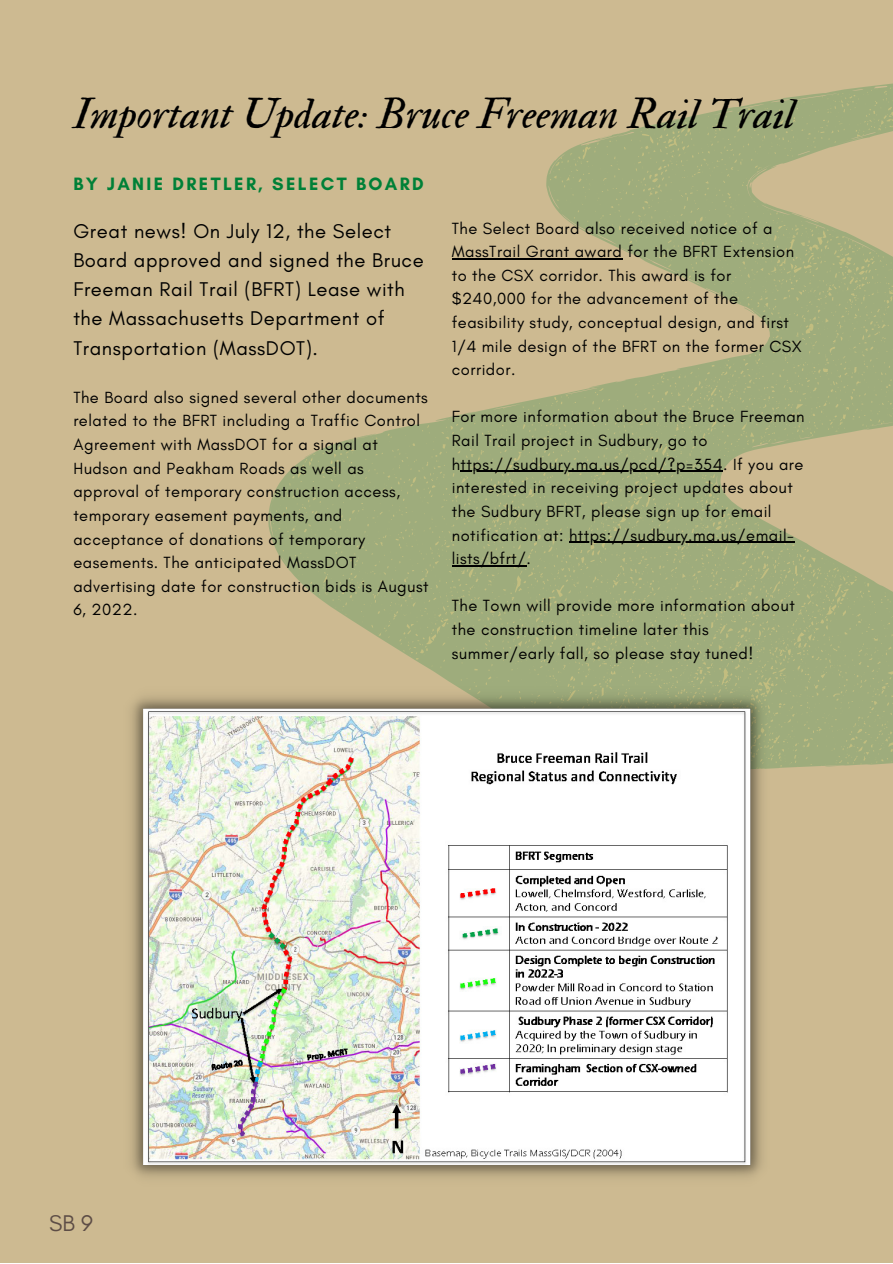
<style>
.page{position:relative;width:893px;height:1264px;background:#fff}
.page>*{position:absolute;margin:0;border:0;box-sizing:border-box;transform-origin:0 0}
.t1{font:42.45px "IM FELL Double Pica Italic";color:#000}
.t2{font:23.1px "Glacial Indifference";color:#5d4d46}
.t3{font:20.25px/29.2px "Glacial Indifference";letter-spacing:.03em;color:#000}
.t4{font:700 18.15px "Glacial Indifference";letter-spacing:.13em;color:#008037}
.t5{font:16.5px/23.5px "Glacial Indifference";letter-spacing:.03em;color:#000}
</style>
<div class="page">
<div style="left:0;top:0;width:892px;height:1262px;background:#cdba91"></div>
<svg style="left:271px;top:83px;width:621px;height:686px;fill:#a1ae7c"></svg>
<img style="left:131px;top:687px;width:638px;height:490px">
<hr style="left:451px;top:258px;width:171px;height:1px;background:#000">
<hr style="left:460px;top:471px;width:263px;height:1px;background:#000">
<hr style="left:569px;top:541px;width:225px;height:2px;background:#000">
<hr style="left:451px;top:565px;width:75px;height:1px;background:#000">
<h1 class="t1" style="left:73px;top:88px;width:723px">Important Update: Bruce Freeman Rail Trail</h1>
<p class="t4" style="left:73px;top:172px;width:352px">BY JANIE DRETLER, SELECT BOARD</p>
<p class="t3" style="left:73px;top:216px;width:352px">Great news! On July 12, the Select Board approved and signed the Bruce Freeman Rail Trail (BFRT) Lease with the Massachusetts Department of Transportation (MassDOT).</p>
<p class="t5" style="left:73px;top:385px;width:357px">The Board also signed several other documents related to the BFRT including a Traffic Control Agreement with MassDOT for a signal at Hudson and Peakham Roads as well as approval of temporary construction access, temporary easement payments, and acceptance of donations of temporary easements. The anticipated MassDOT advertising date for construction bids is August 6, 2022.</p>
<p class="t5" style="left:451px;top:216px;width:351px">The Select Board also received notice of a MassTrail Grant award for the BFRT Extension to the CSX corridor. This award is for $240,000 for the advancement of the feasibility study, conceptual design, and first 1/4 mile design of the BFRT on the former CSX corridor.</p>
<p class="t5" style="left:451px;top:405px;width:354px">For more information about the Bruce Freeman Rail Trail project in Sudbury, go to https://sudbury.ma.us/pcd/?p=354. If you are interested in receiving project updates about the Sudbury BFRT, please sign up for email notification at: https://sudbury.ma.us/email&shy;lists/bfrt/.</p>
<p class="t5" style="left:451px;top:594px;width:344px">The Town will provide more information about the construction timeline later this summer/early fall, so please stay tuned!</p>
<h2 class="t2" style="left:49px;top:1208px;width:45px">SB 9</h2>
</div>
